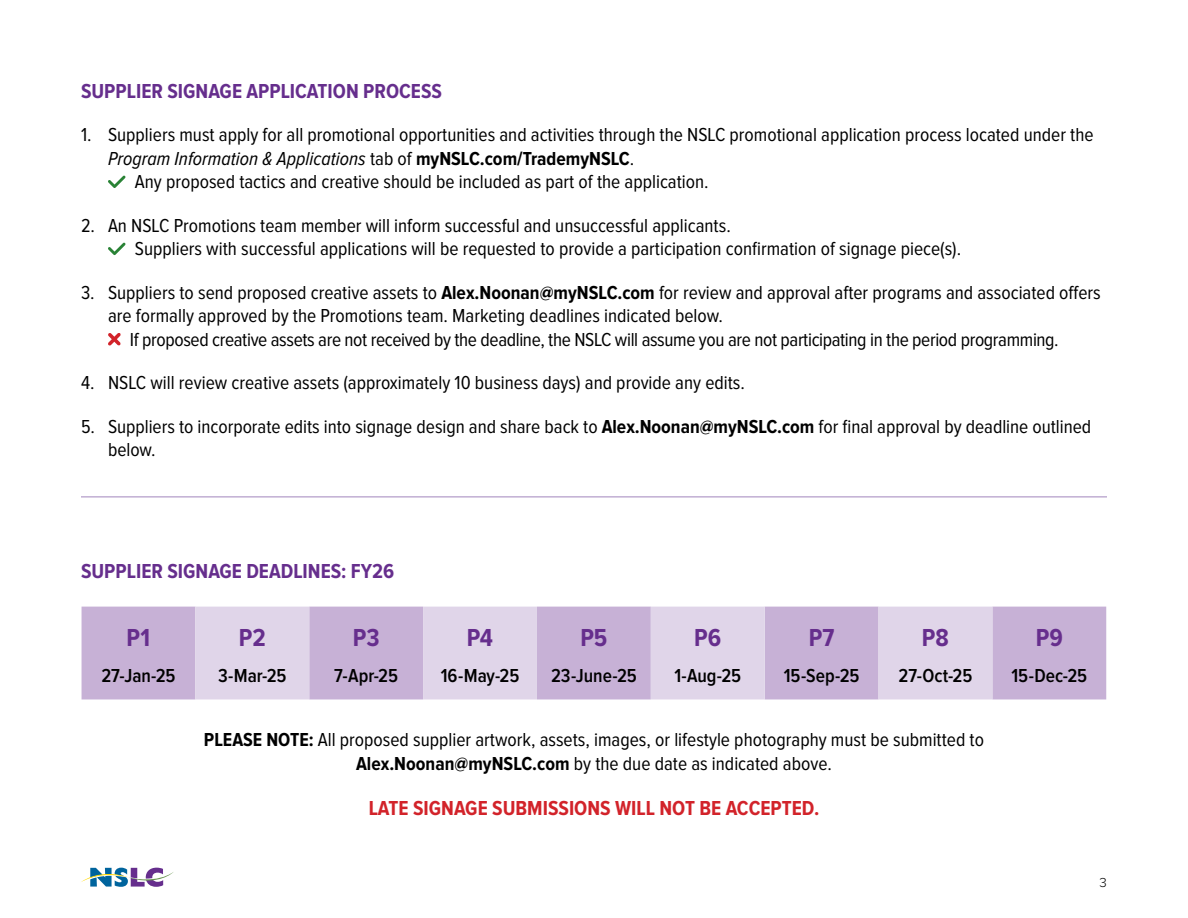
<style>
.page{position:relative;width:1188px;height:918px;background:#fff}
.page>*{position:absolute;margin:0;border:0;box-sizing:border-box;transform-origin:0 0}
.t1{font:700 25.5px "Proxima Nova Cond";color:#662e8d}
.t2{font:700 21px "Proxima Nova Cond";color:#662e8d}
.t3{font:700 21px "Proxima Nova Cond";color:#d2232a}
.t4{font:19.5px/23.4px "Proxima Nova Cond";color:#000}
.t5{font:19.5px "Proxima Nova Cond";letter-spacing:-.02em;color:#000}
.t6{font:600 19.5px "Proxima Nova Cond";color:#000}
.t7{font:italic 19.5px "Proxima Nova Cond";color:#000}
.t8{font:300 13.5px "Proxima Nova";color:#000}
.s1{font-style:normal}
.s2{font-weight:700;font-style:normal}
.s3{font-weight:700}
</style>
<div class="page">
<div style="left:82px;top:607px;width:1024px;height:92px;background:#c7b1d6"></div>
<svg style="left:195px;top:607px;width:797px;height:92px;background:#d5c5e0"></svg>
<svg style="left:81px;top:868px;width:93px;height:19px"></svg>
<svg style="left:108px;top:176px;width:18px;height:12px"></svg>
<svg style="left:108px;top:243px;width:18px;height:12px"></svg>
<svg style="left:108px;top:333px;width:13px;height:13px"></svg>
<hr style="left:81px;top:497px;width:1026px;height:1px;background:#a186bc">
<p class="t2" style="left:81px;top:81px;width:363px">SUPPLIER SIGNAGE APPLICATION PROCESS</p>
<p class="t4" style="left:81px;top:124px;width:1014px">1. Suppliers must apply for all promotional opportunities and activities through the NSLC promotional application process located under the</p>
<p class="t7" style="left:108px;top:147px;width:528px">Program Information &amp; Applications <span class="s1">tab of</span> <span class="s2">myNSLC.com/TrademyNSLC</span><span class="s1">.</span></p>
<p class="t4" style="left:135px;top:171px;width:575px">Any proposed tactics and creative should be included as part of the application.</p>
<p class="t4" style="left:135px;top:214px;width:828px;text-indent:-54px">2. An NSLC Promotions team member will inform successful and unsuccessful applicants.<br>Suppliers with successful applications will be requested to provide a participation confirmation of signage piece(s).</p>
<p class="t4" style="left:81px;top:281px;width:1021px">3. Suppliers to send proposed creative assets to <span class="s3">Alex.Noonan@myNSLC.com</span> for review and approval after programs and associated offers</p>
<p class="t4" style="left:108px;top:305px;width:617px">are formally approved by the Promotions team. Marketing deadlines indicated below.</p>
<p class="t5" style="left:130px;top:330px;width:930px">If proposed creative assets are not received by the deadline, the NSLC will assume you are not participating in the period programming.</p>
<p class="t4" style="left:81px;top:372px;width:666px">4. NSLC will review creative assets (approximately 10 business days) and provide any edits.</p>
<p class="t4" style="left:108px;top:415px;width:985px;text-indent:-27px">5. Suppliers to incorporate edits into signage design and share back to <span class="s3">Alex.Noonan@myNSLC.com</span> for final approval by deadline outlined below.</p>
<p class="t2" style="left:81px;top:561px;width:315px">SUPPLIER SIGNAGE DEADLINES: FY26</p>
<h1 class="t1" style="left:127px;top:626px;width:25px">P1</h1>
<h1 class="t1" style="left:239px;top:626px;width:28px">P2</h1>
<h1 class="t1" style="left:353px;top:626px;width:28px">P3</h1>
<h1 class="t1" style="left:467px;top:626px;width:28px">P4</h1>
<h1 class="t1" style="left:580px;top:626px;width:28px">P5</h1>
<h1 class="t1" style="left:694px;top:626px;width:29px">P6</h1>
<h1 class="t1" style="left:809px;top:626px;width:27px">P7</h1>
<h1 class="t1" style="left:922px;top:626px;width:29px">P8</h1>
<h1 class="t1" style="left:1036px;top:626px;width:29px">P9</h1>
<p class="t6" style="left:101px;top:667px;width:76px">27-Jan-25</p>
<p class="t6" style="left:218px;top:667px;width:70px">3-Mar-25</p>
<p class="t6" style="left:334px;top:667px;width:65px">7-Apr-25</p>
<p class="t6" style="left:441px;top:667px;width:80px">16-May-25</p>
<p class="t6" style="left:551px;top:667px;width:87px">23-June-25</p>
<p class="t6" style="left:674px;top:667px;width:68px">1-Aug-25</p>
<p class="t6" style="left:784px;top:667px;width:77px">15-Sep-25</p>
<p class="t6" style="left:899px;top:667px;width:75px">27-Oct-25</p>
<p class="t6" style="left:1011px;top:667px;width:77px">15-Dec-25</p>
<p class="t4" style="left:204px;top:729px;width:782px;text-align:center"><span class="s3">PLEASE NOTE:</span> All proposed supplier artwork, assets, images, or lifestyle photography must be submitted to<br><span class="s3">Alex.Noonan@myNSLC.com</span> by the due date as indicated above.</p>
<p class="t3" style="left:369px;top:798px;width:452px">LATE SIGNAGE SUBMISSIONS WILL NOT BE ACCEPTED.</p>
<p class="t8" style="left:1100px;top:876px;width:9px">3</p>
</div>
